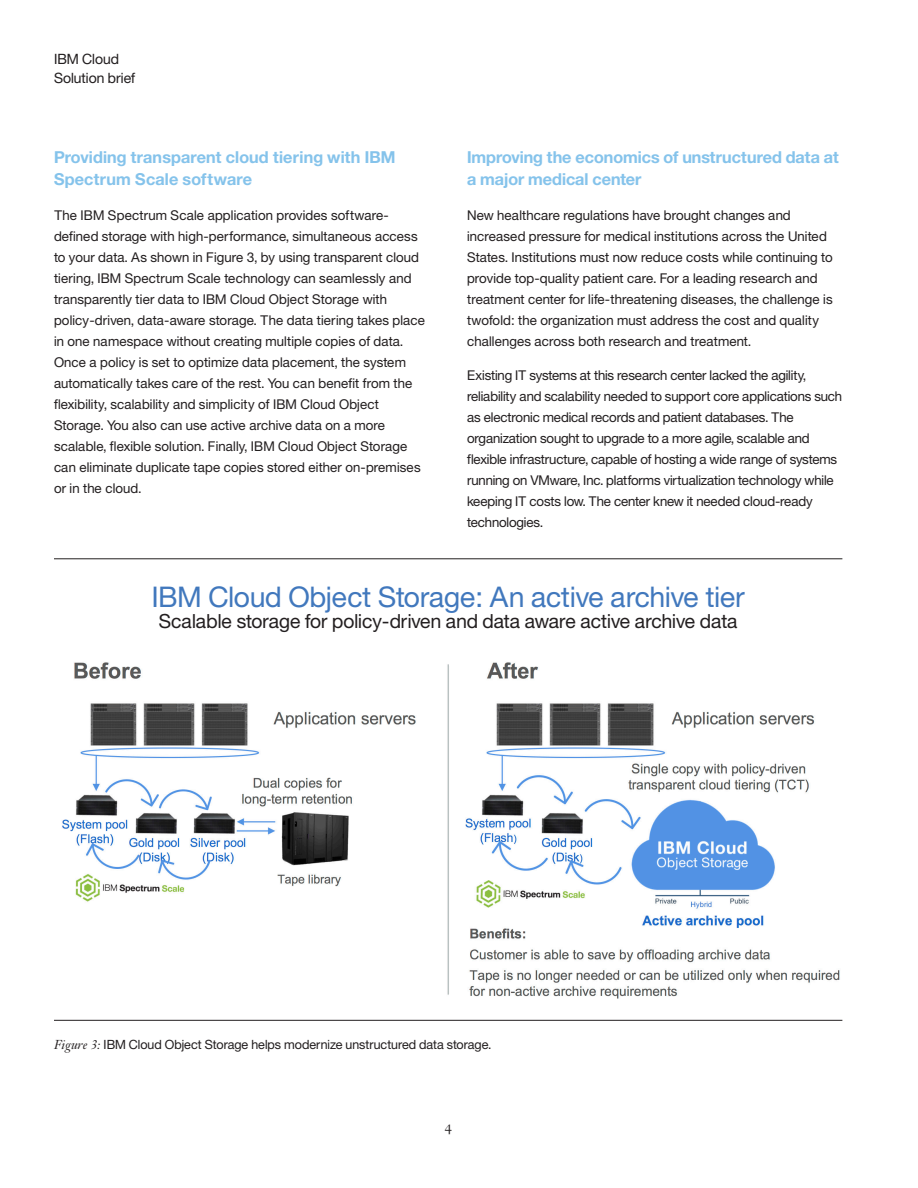
<style>
.page{position:relative;width:918px;height:1188px;background:#fff}
.page>*{position:absolute;margin:0;border:0;box-sizing:border-box;transform-origin:0 0}
._2E_figure_caption{font:28.5px "Helv Neue Romanfor IBM";color:#4178bd}
._2E_figure_caption-2{font:19.5px "Helv Neue Romanfor IBM";color:#231f20}
._2A_head__color{font:16.5px/22.5px "Helv Neue Boldfor IBM";letter-spacing:.005em;color:#85c3eb}
.t1{font:14.25px "Helv Neue Romanfor IBM";color:#231f20}
._2C_body{font:13.5px/21px "Helv Neue Romanfor IBM";letter-spacing:.01em;color:#231f20}
._2C_body-2{font:13.5px/21px "Helv Neue Romanfor IBM";letter-spacing:-.01em;color:#231f20}
.t2{font:13.5px "Janson Text LT Pro";color:#231f20}
._2E_figure_caption-3{font:12.75px "Helv Neue Romanfor IBM";color:#231f20}
.s1{font-family:"Janson Text LT Pro";font-style:italic}
</style>
<div class="page">
<img style="left:62px;top:662px;width:778px;height:336px">
<hr style="left:54px;top:558px;width:788px;height:1px;background:#231f20">
<hr style="left:54px;top:1020px;width:788px;height:1px;background:#231f20">
<p class="t1" style="left:54px;top:50px;width:66px">IBM Cloud</p>
<p class="t1" style="left:54px;top:69px;width:83px">Solution brief</p>
<p class="_2A_head__color" style="left:54px;top:145px;width:343px">Providing transparent cloud tiering with IBM<br>Spectrum Scale software</p>
<p class="_2C_body" style="left:54px;top:204px;width:373px">The IBM Spectrum Scale application provides software&shy;defined storage with high-performance, simultaneous access to your data. As shown in Figure 3, by using transparent cloud tiering, IBM Spectrum Scale technology can seamlessly and transparently tier data to IBM Cloud Object Storage with policy-driven, data-aware storage. The data tiering takes place in one namespace without creating multiple copies of data.<br>Once a policy is set to optimize data placement, the system automatically takes care of the rest. You can benefit from the flexibility, scalability and simplicity of IBM Cloud Object Storage. You also can use active archive data on a more scalable, flexible solution. Finally, IBM Cloud Object Storage can eliminate duplicate tape copies stored either on-premises or in the cloud.</p>
<p class="_2A_head__color" style="left:467px;top:145px;width:373px">Improving the economics of unstructured data at a major medical center</p>
<p class="_2C_body" style="left:467px;top:204px;width:367px">New healthcare regulations have brought changes and increased pressure for medical institutions across the United States. Institutions must now reduce costs while continuing to provide top-quality patient care. For a leading research and treatment center for life-threatening diseases, the challenge is twofold: the organization must address the cost and quality challenges across both research and treatment.</p>
<p class="_2C_body-2" style="left:467px;top:365px;width:377px">Existing IT systems at this research center lacked the agility, reliability and scalability needed to support core applications such as electronic medical records and patient databases. The organization sought to upgrade to a more agile, scalable and flexible infrastructure, capable of hosting a wide range of systems running on VMware, Inc. platforms virtualization technology while keeping IT costs low. The center knew it needed cloud-ready technologies.</p>
<p class="_2E_figure_caption" style="left:152px;top:579px;width:594px">IBM Cloud Object Storage: An active archive tier</p>
<p class="_2E_figure_caption-2" style="left:159px;top:609px;width:580px">Scalable storage for policy-driven and data aware active archive data</p>
<p class="_2E_figure_caption-3" style="left:54px;top:1036px;width:439px"><span class="s1">Figure 3:</span> IBM Cloud Object Storage helps modernize unstructured data storage.</p>
<p class="t2" style="left:445px;top:1121px;width:9px">4</p>
</div>
